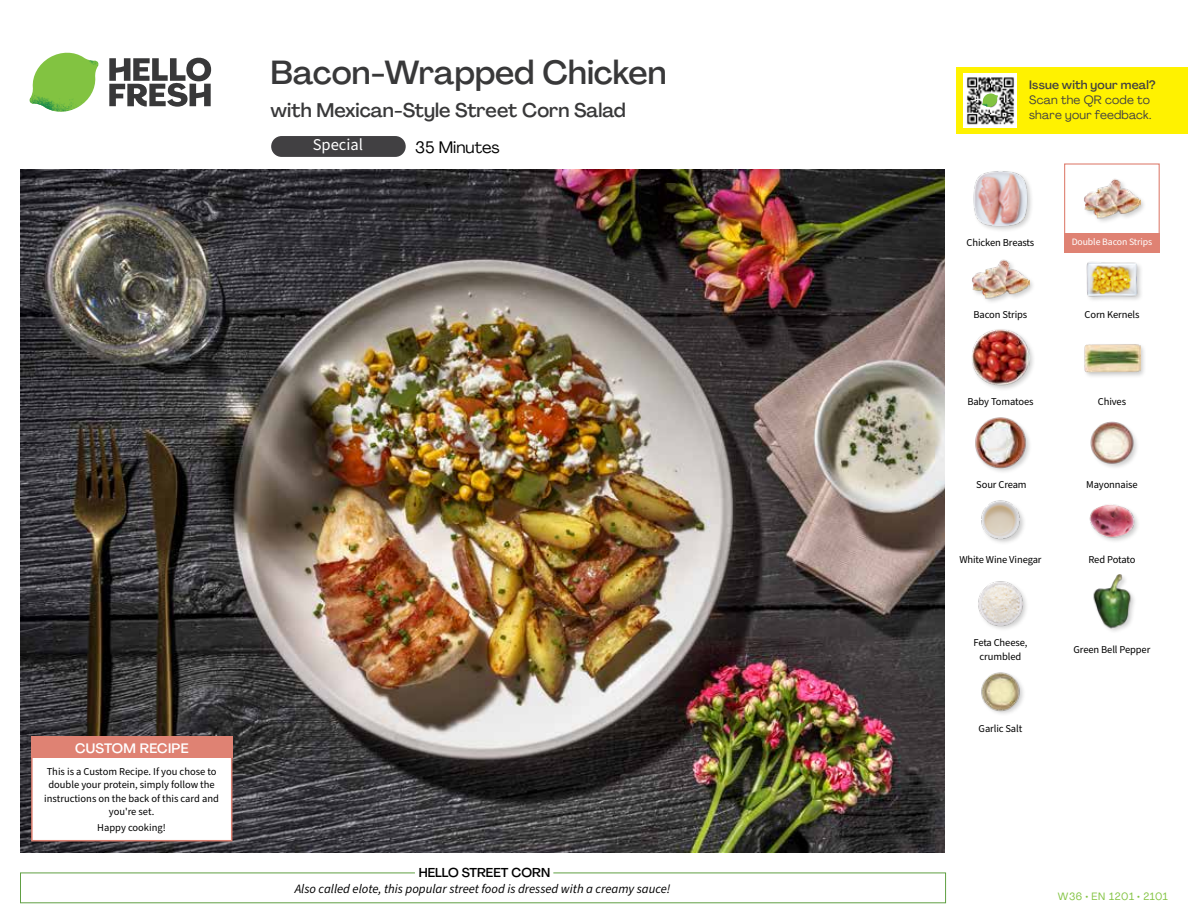
<style>
.page{position:relative;width:1188px;height:918px;background:#fff}
.page>*{position:absolute;margin:0;border:0;box-sizing:border-box;transform-origin:0 0}
.t1{font:500 33px "Agrandir";color:#383839}
.t2{font:500 19.5px "Agrandir";color:#383839}
.t3{font:16.5px "Agrandir";color:#000}
.t4{font:16.5px "Source Sans Pro";color:#fff}
.t5{font:500 13.5px "Agrandir";letter-spacing:.02em;color:#fff}
.t6{font:italic 12.75px "Source Sans Pro";color:#000}
.t7{font:500 12.75px "Agrandir";color:#000}
.t8{font:12px/15px "Agrandir";letter-spacing:.02em;color:#414042}
.t9{font:500 12px "Agrandir";letter-spacing:.02em;color:#414042}
.t10{font:10.5px/13.5px "Source Sans Pro";letter-spacing:-.01em;color:#000;text-align:center}
.t11{font:10.5px "Agrandir";letter-spacing:.05em;color:#82c341}
.t12{font:9.75px "Source Sans Pro";letter-spacing:-.01em;color:#fff}
</style>
<div class="page">
<svg style="left:109px;top:57px;width:102px;height:50px"></svg>
<svg style="left:34px;top:53px;width:62px;height:40px"></svg>
<img style="left:67px;top:53px;width:32px;height:26px">
<img style="left:33px;top:75px;width:59px;height:11px">
<img style="left:29px;top:79px;width:61px;height:33px">
<img style="left:65px;top:86px;width:27px;height:25px">
<div style="left:20px;top:873px;width:926px;height:30px;border:1px solid #609f43"></div>
<div style="left:415px;top:865px;width:138px;height:15px;background:#fff"></div>
<img style="left:21px;top:170px;width:924px;height:682px">
<div style="left:271px;top:136px;width:135px;height:21px;background:#414042;border-radius:10px"></div>
<img style="left:981px;top:672px;width:43px;height:42px">
<img style="left:1093px;top:575px;width:41px;height:56px">
<img style="left:978px;top:581px;width:49px;height:48px">
<img style="left:1089px;top:504px;width:49px;height:37px">
<img style="left:981px;top:500px;width:43px;height:43px">
<img style="left:1090px;top:421px;width:47px;height:47px">
<img style="left:975px;top:417px;width:54px;height:54px">
<div style="left:1083px;top:343px;width:64px;height:36px;background:#000;opacity:.2"></div>
<img style="left:1083px;top:343px;width:58px;height:36px">
<div style="left:971px;top:328px;width:64px;height:64px;background:#000;opacity:.2"></div>
<img style="left:972px;top:328px;width:57px;height:58px">
<img style="left:1086px;top:262px;width:55px;height:38px">
<div style="left:971px;top:259px;width:64px;height:45px;background:#000;opacity:.2"></div>
<img style="left:972px;top:259px;width:57px;height:45px">
<div style="left:1083px;top:178px;width:64px;height:46px;background:#000;opacity:.2"></div>
<img style="left:1083px;top:178px;width:58px;height:46px">
<div style="left:973px;top:170px;width:61px;height:63px;background:#000;opacity:.2"></div>
<img style="left:973px;top:170px;width:56px;height:57px">
<div style="left:1064px;top:163px;width:96px;height:73px;border:1px solid #df8273"></div>
<div style="left:1064px;top:234px;width:96px;height:19px;background:#df8273"></div>
<div style="left:31px;top:737px;width:201px;height:104px;background:#fff;border:2px solid #df8273"></div>
<div style="left:31px;top:737px;width:202px;height:21px;background:#df8273"></div>
<div style="left:956px;top:67px;width:232px;height:67px;background:#fff200"></div>
<img style="left:964px;top:74px;width:52px;height:54px">
<svg style="left:982px;top:93px;width:16px;height:14px"></svg>
<h1 class="t1" style="left:271px;top:52px;width:397px">Bacon-Wrapped Chicken</h1>
<h2 class="t2" style="left:271px;top:98px;width:357px">with Mexican-Style Street Corn Salad</h2>
<h3 class="t4" style="left:313px;top:134px;width:52px">Special</h3>
<h3 class="t3" style="left:415px;top:137px;width:86px">35 Minutes</h3>
<p class="t5" style="left:75px;top:739px;width:115px">CUSTOM RECIPE</p>
<p class="t10" style="left:44px;top:765px;width:176px">This is a Custom Recipe. If you chose to double your protein, simply follow the instructions on the back of this card and you're set.</p>
<p class="t10" style="left:97px;top:821px;width:70px">Happy cooking!</p>
<p class="t7" style="left:419px;top:864px;width:133px">HELLO STREET CORN</p>
<p class="t6" style="left:295px;top:880px;width:377px">Also called elote, this popular street food is dressed with a creamy sauce!</p>
<p class="t9" style="left:1029px;top:77px;width:128px">Issue with your meal?</p>
<p class="t8" style="left:1029px;top:92px;width:124px">Scan the QR code to share your feedback.</p>
<p class="t10" style="left:967px;top:236px;width:69px">Chicken Breasts</p>
<p class="t12" style="left:1072px;top:236px;width:82px">Double Bacon Strips</p>
<p class="t10" style="left:974px;top:308px;width:55px">Bacon Strips</p>
<p class="t10" style="left:1085px;top:308px;width:56px">Corn Kernels</p>
<p class="t10" style="left:967px;top:395px;width:68px">Baby Tomatoes</p>
<p class="t10" style="left:1098px;top:395px;width:30px">Chives</p>
<p class="t10" style="left:976px;top:478px;width:52px">Sour Cream</p>
<p class="t10" style="left:1086px;top:478px;width:53px">Mayonnaise</p>
<p class="t10" style="left:959px;top:553px;width:84px">White Wine Vinegar</p>
<p class="t10" style="left:1089px;top:553px;width:48px">Red Potato</p>
<p class="t10" style="left:973px;top:636px;width:56px">Feta Cheese, crumbled</p>
<p class="t10" style="left:1074px;top:643px;width:78px">Green Bell Pepper</p>
<p class="t10" style="left:979px;top:722px;width:45px">Garlic Salt</p>
<p class="t11" style="left:1058px;top:890px;width:111px">W36 • EN 1201 • 2101</p>
</div>
